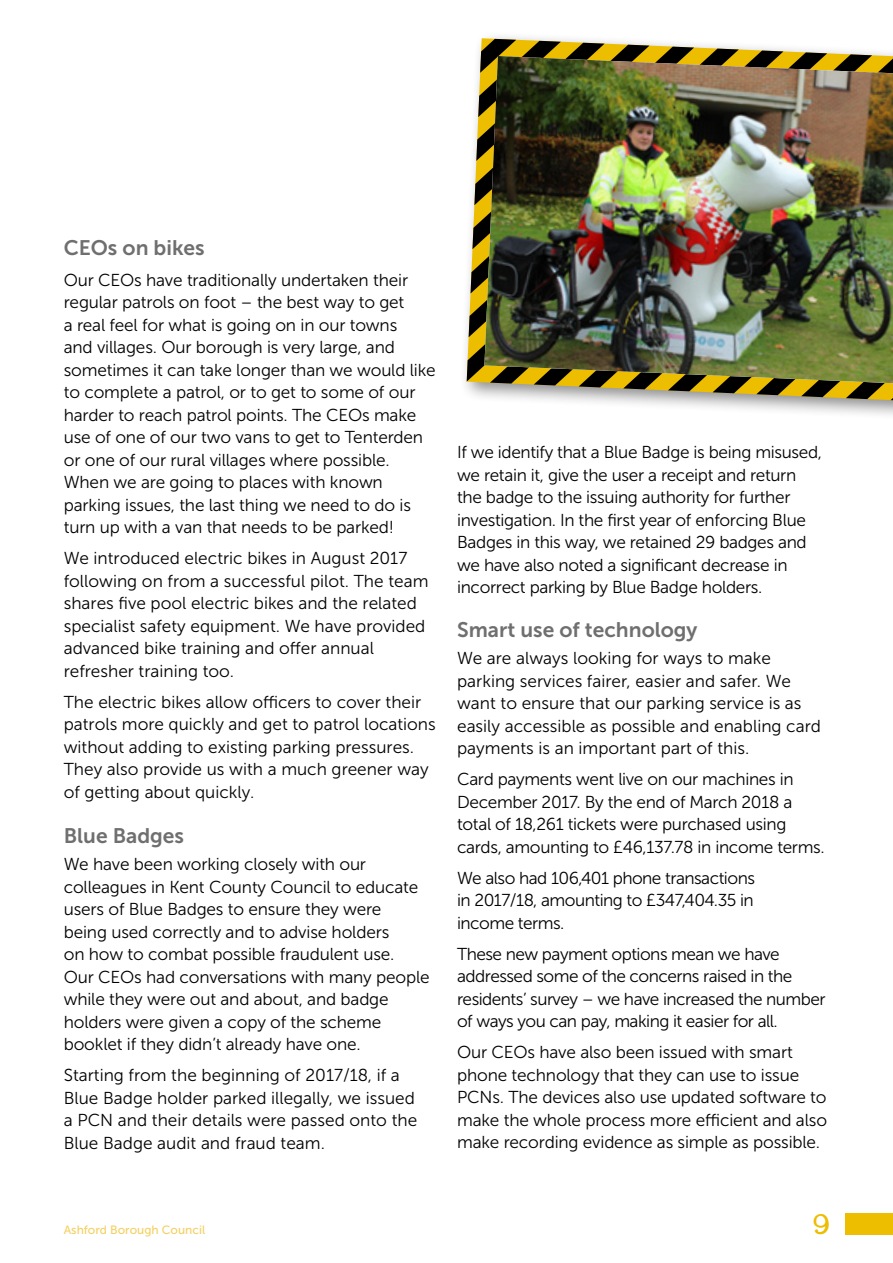
<style>
.page{position:relative;width:893px;height:1263px;background:#fff}
.page>*{position:absolute;margin:0;border:0;box-sizing:border-box;transform-origin:0 0}
.t1{font:21px "Museo Sans 700";color:#706f6f}
.t2{font:18px "My Own Topher";color:#edbd00}
.t3{font:17.25px/22.5px "Museo Sans 300";letter-spacing:-.01em;color:#000}
.t4{font:17.25px/22.5px "Museo Sans 300";letter-spacing:-.03em;color:#000}
.t5{font:12px "Museo Sans 500";color:#f4d062}
</style>
<div class="page">
<div style="left:845px;top:1213px;width:48px;height:22px;background:#edbd00"></div>
<div style="left:460px;top:31px;width:433px;height:390px;background:#000;opacity:.45"></div>
<svg style="left:467px;top:39px;width:426px;height:361px"></svg>
<img style="left:484px;top:56px;width:409px;height:327px">
<p class="t1" style="left:64px;top:236px;width:142px">CEOs on bikes</p>
<p class="t3" style="left:64px;top:269px;width:373px">Our CEOs have traditionally undertaken their regular patrols on foot – the best way to get<br>a real feel for what is going on in our towns<br>and villages. Our borough is very large, and sometimes it can take longer than we would like to complete a patrol, or to get to some of our harder to reach patrol points. The CEOs make use of one of our two vans to get to Tenterden or one of our rural villages where possible.<br>When we are going to places with known parking issues, the last thing we need to do is turn up with a van that needs to be parked!</p>
<p class="t3" style="left:64px;top:547px;width:366px">We introduced electric bikes in August 2017 following on from a successful pilot. The team shares five pool electric bikes and the related specialist safety equipment. We have provided advanced bike training and offer annual refresher training too.</p>
<p class="t3" style="left:64px;top:691px;width:374px">The electric bikes allow officers to cover their patrols more quickly and get to patrol locations without adding to existing parking pressures.<br>They also provide us with a much greener way of getting about quickly.</p>
<p class="t1" style="left:64px;top:824px;width:122px">Blue Badges</p>
<p class="t3" style="left:64px;top:853px;width:367px">We have been working closely with our colleagues in Kent County Council to educate users of Blue Badges to ensure they were<br>being used correctly and to advise holders<br>on how to combat possible fraudulent use.<br>Our CEOs had conversations with many people while they were out and about, and badge holders were given a copy of the scheme booklet if they didn’t already have one.</p>
<p class="t3" style="left:64px;top:1064px;width:355px">Starting from the beginning of 2017/18, if a Blue Badge holder parked illegally, we issued a PCN and their details were passed onto the Blue Badge audit and fraud team.</p>
<p class="t3" style="left:457px;top:441px;width:366px">If we identify that a Blue Badge is being misused, we retain it, give the user a receipt and return the badge to the issuing authority for further investigation. In the first year of enforcing Blue Badges in this way, we retained 29 badges and we have also noted a significant decrease in incorrect parking by Blue Badge holders.</p>
<p class="t1" style="left:457px;top:618px;width:242px">Smart use of technology</p>
<p class="t3" style="left:457px;top:647px;width:365px">We are always looking for ways to make parking services fairer, easier and safer. We want to ensure that our parking service is as easily accessible as possible and enabling card payments is an important part of this.</p>
<p class="t3" style="left:457px;top:768px;width:369px">Card payments went live on our machines in December 2017. By the end of March 2018 a total of 18,261 tickets were purchased using cards, amounting to £46,137.78 in income terms.</p>
<p class="t3" style="left:457px;top:866px;width:299px;text-align:justify">We also had 106,401 phone transactions in 2017/18, amounting to £347,404.35 in income terms.</p>
<p class="t4" style="left:457px;top:942px;width:370px">These new payment options mean we have addressed some of the concerns raised in the residents’ survey – we have increased the number of ways you can pay, making it easier for all.</p>
<p class="t3" style="left:457px;top:1041px;width:371px">Our CEOs have also been issued with smart phone technology that they can use to issue PCNs. The devices also use updated software to make the whole process more efficient and also make recording evidence as simple as possible.</p>
<p class="t5" style="left:64px;top:1223px;width:143px">Ashford Borough Council</p>
<p class="t2" style="left:814px;top:1218px;width:17px">9</p>
</div>
